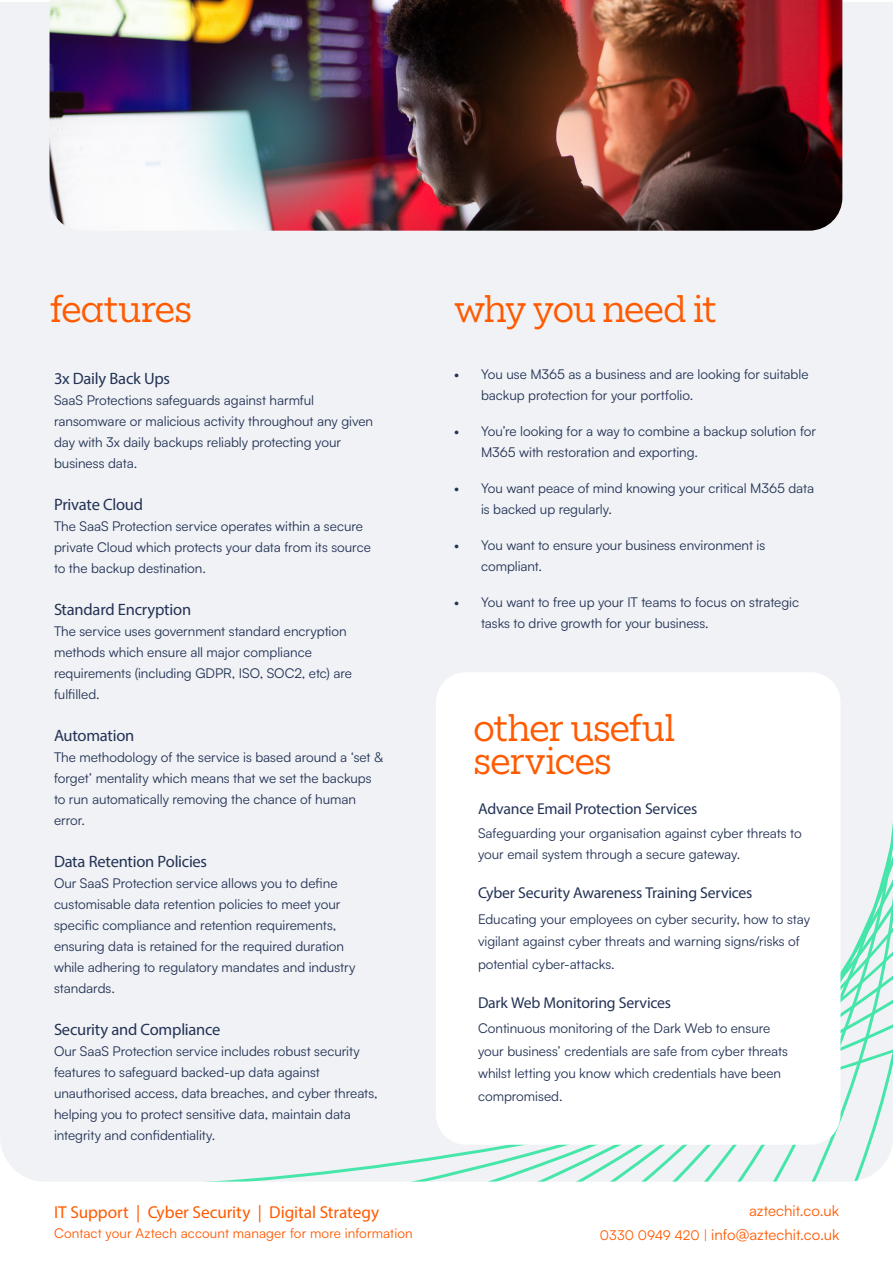
<style>
.page{position:relative;width:893px;height:1263px;background:#fff}
.page>*{position:absolute;margin:0;border:0;box-sizing:border-box;transform-origin:0 0}
.t1{font:34.5px/33px "Elizeth";letter-spacing:-.02em;color:#ff5a00}
.t2{font:34.5px "Elizeth";letter-spacing:-.04em;color:#ff5a00}
.t3{font:17.25px "Myriad Pro";letter-spacing:-.005em;color:#ff5a00}
.t4{font:16.5px "Myriad Pro";letter-spacing:-.015em;color:#233255}
.t5{font:15.75px "Myriad Pro";letter-spacing:-.015em;color:#233255}
.t6{font:15px "Satoshi";color:#ff5a00}
.t7{font:13.5px/21px "Satoshi";letter-spacing:-.005em;color:#233255}
.t8{font:13.5px "Satoshi";letter-spacing:.01em;color:#ff5a00}
.s1{font-size:13.5px}
</style>
<div class="page">
<div style="left:0;top:2px;width:893px;height:1259px;background:#f0f2f5"></div>
<svg style="left:832px;top:822px;width:61px;height:314px"></svg>
<div style="left:436px;top:672px;width:404px;height:473px;background:#fff;border-radius:30px"></div>
<svg style="left:0;top:1136px;width:893px;height:125px;fill:#fff"></svg>
<img style="left:50px;top:0;width:792px;height:231px">
<img style="left:150px;top:2px;width:235px;height:229px">
<img style="left:385px;top:0;width:395px;height:231px">
<p class="t1" style="left:50px;top:290px;width:143px">features</p>
<p class="t2" style="left:454px;top:284px;width:264px">why you need it</p>
<p class="t4" style="left:54px;top:369px;width:118px">3x Daily Back Ups</p>
<p class="t7" style="left:54px;top:389px;width:321px">SaaS Protections safeguards against harmful ransomware or malicious activity throughout any given day with 3x daily backups reliably protecting your business data.</p>
<p class="t4" style="left:54px;top:495px;width:91px">Private Cloud</p>
<p class="t7" style="left:54px;top:515px;width:318px">The SaaS Protection service operates within a secure private Cloud which protects your data from its source to the backup destination.</p>
<p class="t4" style="left:54px;top:600px;width:139px">Standard Encryption</p>
<p class="t7" style="left:54px;top:620px;width:300px">The service uses government standard encryption methods which ensure all major compliance requirements (including GDPR, ISO, SOC2, etc) are fulfilled.</p>
<p class="t4" style="left:54px;top:726px;width:82px">Automation</p>
<p class="t7" style="left:54px;top:746px;width:331px">The methodology of the service is based around a ‘set &amp; forget’ mentality which means that we set the backups to run automatically removing the chance of human error.</p>
<p class="t4" style="left:54px;top:852px;width:155px">Data Retention Policies</p>
<p class="t7" style="left:54px;top:872px;width:303px">Our SaaS Protection service allows you to define customisable data retention policies to meet your specific compliance and retention requirements, ensuring data is retained for the required duration while adhering to regulatory mandates and industry standards.</p>
<p class="t4" style="left:54px;top:1020px;width:168px">Security and Compliance</p>
<p class="t7" style="left:54px;top:1040px;width:325px">Our SaaS Protection service includes robust security features to safeguard backed-up data against unauthorised access, data breaches, and cyber threats, helping you to protect sensitive data, maintain data integrity and confidentiality.</p>
<p class="t7" style="left:481px;top:363px;width:329px;text-indent:-27px">• You use M365 as a business and are looking for suitable backup protection for your portfolio.</p>
<p class="t7" style="left:481px;top:420px;width:337px;text-indent:-27px">• You’re looking for a way to combine a backup solution for<br>M365 with restoration and exporting.</p>
<p class="t7" style="left:481px;top:477px;width:335px;text-indent:-27px">• You want peace of mind knowing your critical M365 data is backed up regularly.</p>
<p class="t7" style="left:481px;top:534px;width:286px;text-indent:-27px">• You want to ensure your business environment is compliant.</p>
<p class="t7" style="left:481px;top:591px;width:320px;text-indent:-27px">• You want to free up your IT teams to focus on strategic tasks to drive growth for your business.</p>
<p class="t1" style="left:473px;top:709px;width:204px">other useful services</p>
<p class="t5" style="left:478px;top:799px;width:221px">Advance Email Protection Services</p>
<p class="t7" style="left:478px;top:822px;width:325px">Safeguarding your organisation against cyber threats to your email system through a secure gateway.</p>
<p class="t5" style="left:478px;top:883px;width:276px">Cyber Security Awareness Training Services</p>
<p class="t7" style="left:478px;top:907px;width:334px;line-height:22.5px">Educating your employees on cyber security, how to stay vigilant against cyber threats and warning signs/risks of potential cyber-attacks.</p>
<p class="t5" style="left:478px;top:993px;width:195px">Dark Web Monitoring Services</p>
<p class="t7" style="left:478px;top:1017px;width:312px;line-height:22.5px">Continuous monitoring of the Dark Web to ensure your business’ credentials are safe from cyber threats whilst letting you know which credentials have been compromised.</p>
<p class="t3" style="left:54px;top:1202px;width:327px">IT Support | Cyber Security | Digital Strategy</p>
<p class="t6" style="left:749px;top:1200px;width:91px">aztechit.co.uk</p>
<p class="t8" style="left:54px;top:1224px;width:360px">Contact your Aztech account manager for more information</p>
<p class="t6" style="left:600px;top:1224px;width:241px"><span class="s1">0330 0949 420 |</span> info@aztechit.co.uk</p>
</div>
